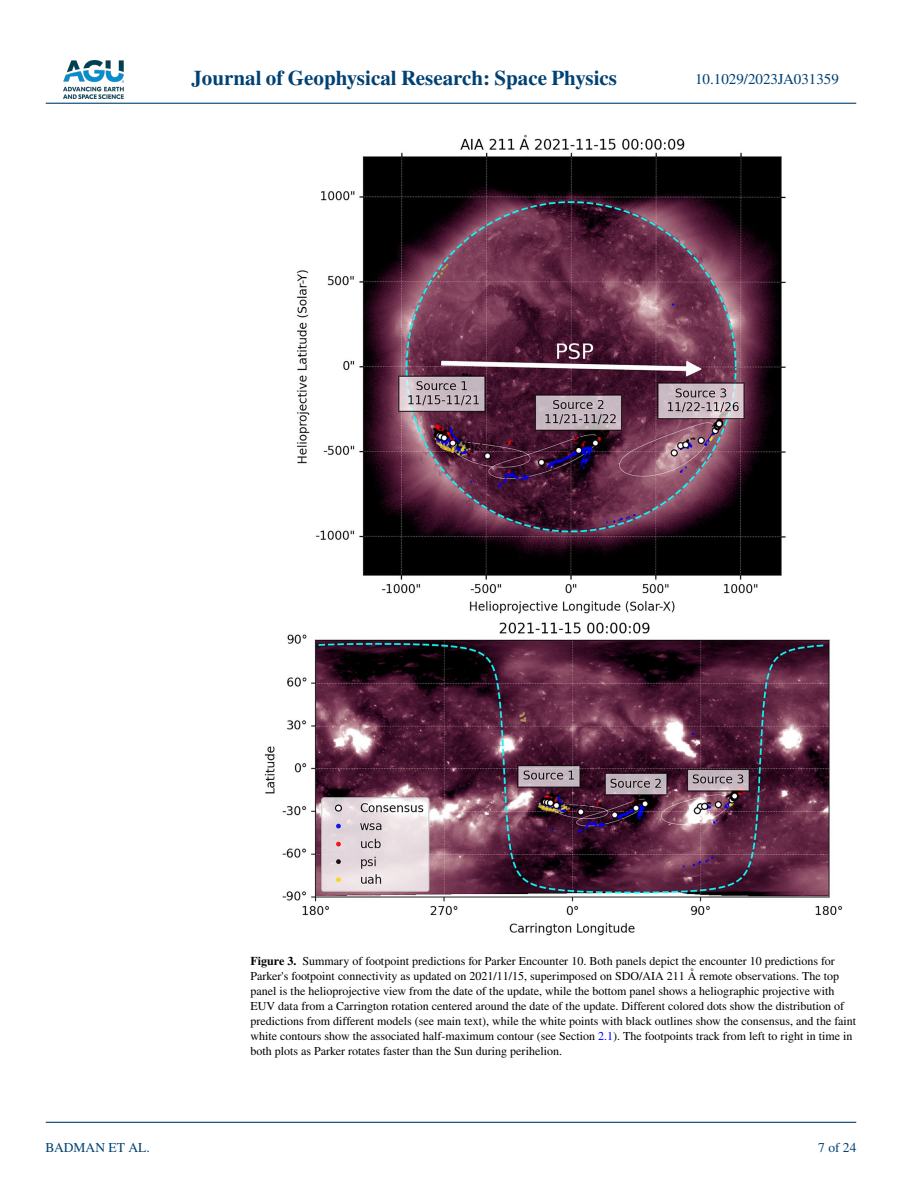
<style>
.page{position:relative;width:902px;height:1183px;background:#fff}
.page>*{position:absolute;margin:0;border:0;box-sizing:border-box;transform-origin:0 0}
.t1{font:700 21px "STIX";color:#004174}
.t2{font:15px "STIX";color:#004174}
.t3{font:13.5px "STIX";color:#004174}
.t4{font:12px/15px "STIX";color:#000}
.s1{font-weight:700}
.s2{color:#00f}
</style>
<div class="page">
<img style="left:63px;top:60px;width:60px;height:39px">
<hr style="left:46px;top:103px;width:810px;height:1px;background:#004174">
<hr style="left:46px;top:1121px;width:810px;height:1px;background:#004174">
<img style="left:264px;top:134px;width:579px;height:801px">
<h1 class="t1" style="left:191px;top:66px;width:427px">Journal of Geophysical Research: Space Physics</h1>
<p class="t2" style="left:695px;top:69px;width:145px">10.1029/2023JA031359</p>
<p class="t3" style="left:45px;top:1138px;width:106px">BADMAN ET AL.</p>
<p class="t4" style="left:250px;top:953px;width:607px"><span class="s1">Figure 3.</span> Summary of footpoint predictions for Parker Encounter 10. Both panels depict the encounter 10 predictions for Parker's footpoint connectivity as updated on 2021/11/15, superimposed on SDO/AIA 211 Å remote observations. The top panel is the helioprojective view from the date of the update, while the bottom panel shows a heliographic projective with EUV data from a Carrington rotation centered around the date of the update. Different colored dots show the distribution of predictions from different models (see main text), while the white points with black outlines show the consensus, and the faint white contours show the associated half-maximum contour (see Section <span class="s2">2.1</span>). The footpoints track from left to right in time in both plots as Parker rotates faster than the Sun during perihelion.</p>
<p class="t3" style="left:818px;top:1138px;width:40px">7 of 24</p>
</div>
